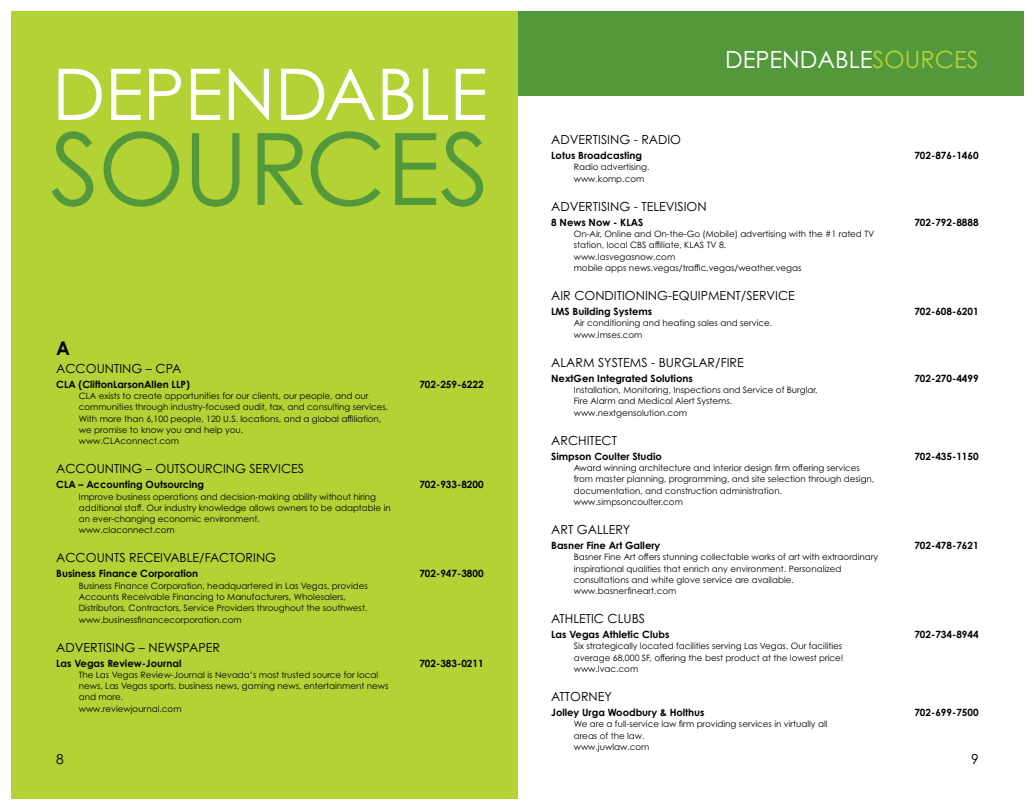
<style>
.page{position:relative;width:1035px;height:810px;background:#fff}
.page>*{position:absolute;margin:0;border:0;box-sizing:border-box;transform-origin:0 0}
.t1{font:100px "Century Gothic Pro";letter-spacing:-.01em;color:#53993b}
.t2{font:71.25px "Century Gothic Pro";letter-spacing:-.005em;color:#fff}
.t3{font:23.75px "Century Gothic Pro";color:#fff}
.t4{font:700 18.75px "Century Gothic Pro";color:#000}
.t5{font:13.75px "Century Gothic Pro";color:#000}
.t6{font:12.5px "Century Gothic Pro";color:#000}
.t7{font:700 10px "Century Gothic Pro";color:#000}
.t8{font:8.75px/11.2px "Century Gothic Pro";color:#000}
.s1{color:#b3d235}
</style>
<div class="page">
<div style="left:518px;top:11px;width:506px;height:85px;background:#53993b"></div>
<div style="left:11px;top:11px;width:507px;height:788px;background:#b3d235"></div>
<h2 class="t2" style="left:52px;top:51px;width:437px">DEPENDABLE</h2>
<h1 class="t1" style="left:50px;top:108px;width:441px">SOURCES</h1>
<h3 class="t4" style="left:56px;top:336px;width:15px">A</h3>
<h3 class="t6" style="left:56px;top:361px;width:127px">ACCOUNTING – CPA</h3>
<p class="t7" style="left:56px;top:378px;width:135px">CLA (CliftonLarsonAllen LLP)</p>
<p class="t7" style="left:419px;top:378px;width:66px">702-259-6222</p>
<p class="t8" style="left:79px;top:390px;width:311px">CLA exists to create opportunities for our clients, our people, and our communities through industry-focused audit, tax, and consulting services.<br>With more than 6,100 people, 120 U.S. locations, and a global affiliation, we promise to know you and help you.<br>www.CLAconnect.com</p>
<h3 class="t6" style="left:56px;top:461px;width:249px">ACCOUNTING – OUTSOURCING SERVICES</h3>
<p class="t7" style="left:56px;top:478px;width:149px">CLA – Accounting Outsourcing</p>
<p class="t7" style="left:419px;top:478px;width:66px">702-933-8200</p>
<p class="t8" style="left:79px;top:491px;width:314px">Improve business operations and decision-making ability without hiring additional staff. Our industry knowledge allows owners to be adaptable in an ever-changing economic environment.<br>www.claconnect.com</p>
<h3 class="t6" style="left:56px;top:550px;width:221px">ACCOUNTS RECEIVABLE/FACTORING</h3>
<p class="t7" style="left:56px;top:568px;width:143px">Business Finance Corporation</p>
<p class="t7" style="left:419px;top:568px;width:66px">702-947-3800</p>
<p class="t8" style="left:79px;top:580px;width:291px">Business Finance Corporation, headquartered in Las Vegas, provides Accounts Receivable Financing to Manufacturers, Wholesalers, Distributors, Contractors, Service Providers throughout the southwest. www.businessfinancecorporation.com</p>
<h3 class="t6" style="left:56px;top:640px;width:165px">ADVERTISING – NEWSPAPER</h3>
<p class="t7" style="left:56px;top:657px;width:127px">Las Vegas Review-Journal</p>
<p class="t7" style="left:419px;top:657px;width:66px">702-383-0211</p>
<p class="t8" style="left:79px;top:669px;width:311px">The Las Vegas Review-Journal is Nevada’s most trusted source for local news, Las Vegas sports, business news, gaming news, entertainment news and more.<br>www.reviewjournal.com</p>
<h3 class="t3" style="left:725px;top:45px;width:255px">DEPENDABLE<span class="s1">SOURCES</span></h3>
<h3 class="t6" style="left:551px;top:132px;width:131px">ADVERTISING - RADIO</h3>
<p class="t7" style="left:551px;top:149px;width:92px">Lotus Broadcasting</p>
<p class="t7" style="left:914px;top:149px;width:66px">702-876-1460</p>
<p class="t8" style="left:574px;top:162px;width:77px">Radio advertising. www.komp.com</p>
<h3 class="t6" style="left:551px;top:199px;width:157px">ADVERTISING - TELEVISION</h3>
<p class="t7" style="left:551px;top:216px;width:94px">8 News Now - KLAS</p>
<p class="t7" style="left:914px;top:216px;width:66px">702-792-8888</p>
<p class="t8" style="left:574px;top:228px;width:302px">On-Air, Online and On-the-Go (Mobile) advertising with the #1 rated TV station, local CBS affiliate, KLAS TV 8.<br>www.lasvegasnow.com<br>mobile apps news.vegas/traffic.vegas/weather.vegas</p>
<h3 class="t6" style="left:551px;top:288px;width:245px">AIR CONDITIONING-EQUIPMENT/SERVICE</h3>
<p class="t7" style="left:551px;top:305px;width:102px">LMS Building Systems</p>
<p class="t7" style="left:914px;top:305px;width:66px">702-608-6201</p>
<p class="t8" style="left:574px;top:318px;width:200px">Air conditioning and heating sales and service. www.lmses.com</p>
<h3 class="t6" style="left:551px;top:355px;width:194px">ALARM SYSTEMS - BURGLAR/FIRE</h3>
<p class="t7" style="left:551px;top:372px;width:143px">NextGen Integrated Solutions</p>
<p class="t7" style="left:914px;top:372px;width:66px">702-270-4499</p>
<p class="t8" style="left:574px;top:384px;width:245px">Installation, Monitoring, Inspections and Service of Burglar,<br>Fire Alarm and Medical Alert Systems. www.nextgensolution.com</p>
<h3 class="t6" style="left:551px;top:433px;width:67px">ARCHITECT</h3>
<p class="t7" style="left:551px;top:450px;width:112px">Simpson Coulter Studio</p>
<p class="t7" style="left:914px;top:450px;width:66px">702-435-1150</p>
<p class="t8" style="left:574px;top:462px;width:302px">Award winning architecture and interior design firm offering services from master planning, programming, and site selection through design, documentation, and construction administration. www.simpsoncoulter.com</p>
<h3 class="t6" style="left:551px;top:522px;width:80px">ART GALLERY</h3>
<p class="t7" style="left:551px;top:539px;width:111px">Basner Fine Art Gallery</p>
<p class="t7" style="left:914px;top:539px;width:66px">702-478-7621</p>
<p class="t8" style="left:574px;top:551px;width:306px">Basner Fine Art offers stunning collectable works of art with extraordinary inspirational qualities that enrich any environment. Personalized consultations and white glove service are available. www.basnerfineart.com</p>
<h3 class="t6" style="left:551px;top:611px;width:95px">ATHLETIC CLUBS</h3>
<p class="t7" style="left:551px;top:628px;width:120px">Las Vegas Athletic Clubs</p>
<p class="t7" style="left:914px;top:628px;width:66px">702-734-8944</p>
<p class="t8" style="left:574px;top:641px;width:271px">Six strategically located facilities serving Las Vegas. Our facilities average 68,000 SF, offering the best product at the lowest price! www.lvac.com</p>
<h3 class="t6" style="left:551px;top:689px;width:62px">ATTORNEY</h3>
<p class="t7" style="left:551px;top:706px;width:155px">Jolley Urga Woodbury &amp; Holthus</p>
<p class="t7" style="left:914px;top:706px;width:66px">702-699-7500</p>
<p class="t8" style="left:574px;top:719px;width:255px">We are a full-service law firm providing services in virtually all areas of the law.<br>www.juwlaw.com</p>
<h3 class="t5" style="left:56px;top:751px;width:9px">8</h3>
<h3 class="t5" style="left:971px;top:751px;width:9px">9</h3>
</div>
